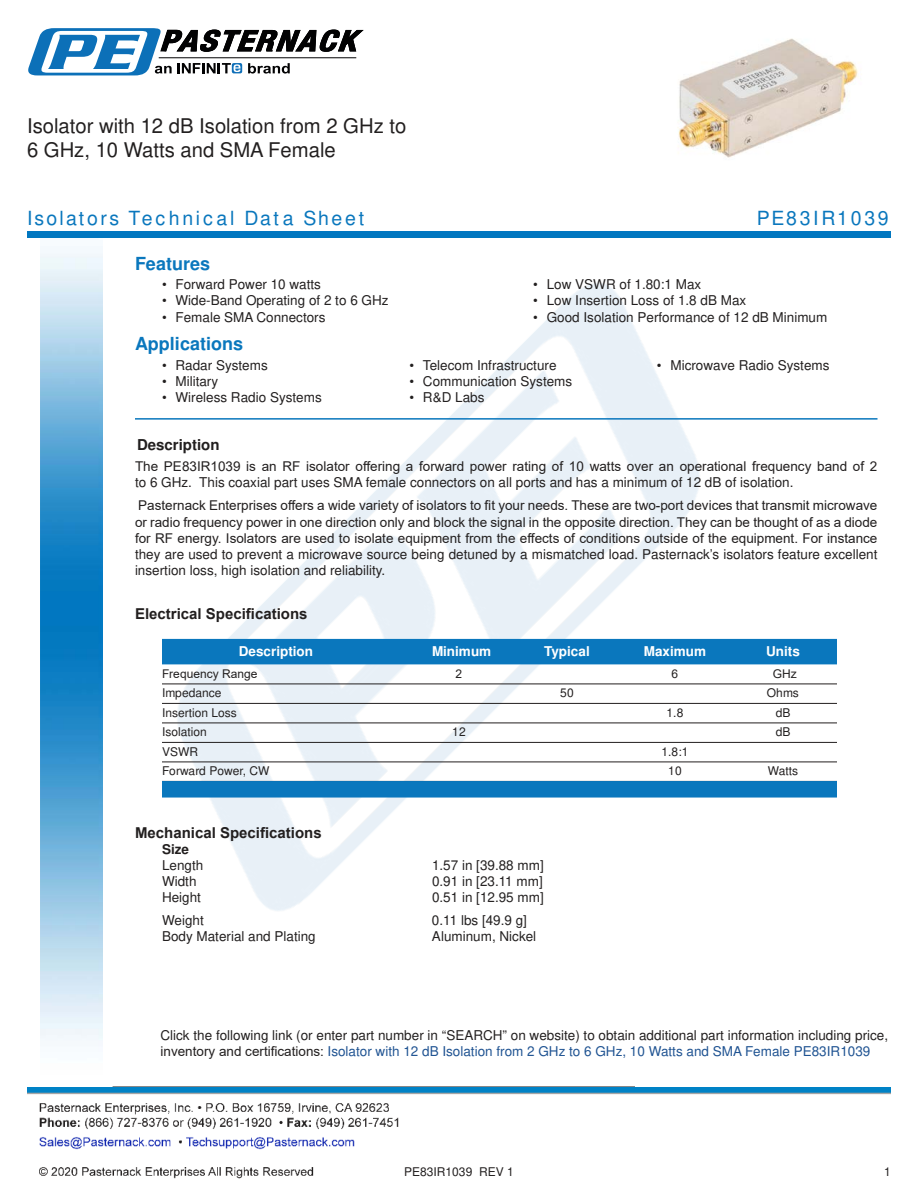
<style>
.page{position:relative;width:918px;height:1188px;background:#fff}
.page>*{position:absolute;margin:0;border:0;box-sizing:border-box;transform-origin:0 0}
.t1{font:20.25px/24.3px "Arial";color:#221f1f}
.t2{font:900 19.5px "Arial";letter-spacing:.14em;color:#0a77bd}
.t3{font:700 18px "Arial";color:#0a77bd}
.t4{font:700 15px "Arial";color:#221f1f}
.t5{font:13.5px/16.2px "Arial";color:#221f1f}
.t6{font:700 13.5px "Arial";color:#fff}
.t7{font:700 13.5px "Arial";color:#221f1f}
.t8{font:12px "Arial";color:#221f1f}
.s1{color:#1f5392}
</style>
<div class="page">
<img style="left:39px;top:1086px;width:595px;height:93px">
<img style="left:102px;top:246px;width:719px;height:724px">
<img style="left:27px;top:1088px;width:864px;height:9px">
<img style="left:40px;top:237px;width:62px;height:804px">
<div style="left:27px;top:231px;width:864px;height:6px;background:#0177c0"></div>
<svg style="left:28px;top:28px;width:336px;height:47px"></svg>
<hr style="left:135px;top:418px;width:743px;height:2px;background:#0a77bd">
<div style="left:162px;top:639px;width:675px;height:25px;background:#0a77bd"></div>
<hr style="left:162px;top:684px;width:675px;height:1px;background:#221f1f">
<hr style="left:162px;top:703px;width:675px;height:1px;background:#221f1f">
<hr style="left:162px;top:723px;width:675px;height:1px;background:#221f1f">
<hr style="left:162px;top:742px;width:675px;height:1px;background:#221f1f">
<hr style="left:162px;top:762px;width:675px;height:1px;background:#221f1f">
<div style="left:162px;top:781px;width:675px;height:17px;background:#0a77bd"></div>
<img style="left:678px;top:38px;width:180px;height:120px">
<h1 class="t1" style="left:27px;top:115px;width:381px">Isolator with 12 dB Isolation from 2 GHz to<br>6 GHz, 10 Watts and SMA Female</h1>
<h2 class="t2" style="left:27px;top:207px;width:339px">Isolators Technical Data Sheet</h2>
<h2 class="t2" style="left:757px;top:207px;width:134px">PE83IR1039</h2>
<h3 class="t3" style="left:135px;top:256px;width:77px">Features</h3>
<p class="t5" style="left:162px;top:278px;width:161px">• Forward Power 10 watts</p>
<p class="t5" style="left:162px;top:294px;width:228px">• Wide-Band Operating of 2 to 6 GHz</p>
<p class="t5" style="left:162px;top:310px;width:165px">• Female SMA Connectors</p>
<h3 class="t3" style="left:135px;top:337px;width:110px">Applications</h3>
<p class="t5" style="left:162px;top:358px;width:107px">• Radar Systems</p>
<p class="t5" style="left:162px;top:374px;width:58px">• Military</p>
<p class="t5" style="left:162px;top:390px;width:161px">• Wireless Radio Systems</p>
<p class="t5" style="left:533px;top:278px;width:170px">• Low VSWR of 1.80:1 Max</p>
<p class="t5" style="left:533px;top:294px;width:215px">• Low Insertion Loss of 1.8 dB Max</p>
<p class="t5" style="left:533px;top:310px;width:296px">• Good Isolation Performance of 12 dB Minimum</p>
<p class="t5" style="left:409px;top:358px;width:149px">• Telecom Infrastructure</p>
<p class="t5" style="left:409px;top:374px;width:164px">• Communication Systems</p>
<p class="t5" style="left:409px;top:390px;width:77px">• R&amp;D Labs</p>
<p class="t5" style="left:657px;top:358px;width:174px">• Microwave Radio Systems</p>
<p class="t4" style="left:137px;top:438px;width:84px">Description</p>
<p class="t5" style="left:135px;top:458px;width:744px">The PE83IR1039 is an RF isolator o昀昀ering a forward power rating of 10 watts over an operational frequency band of 2 to 6 GHz. This coaxial part uses SMA female connectors on all ports and has a minimum of 12 dB of isolation.</p>
<p class="t5" style="left:135px;top:497px;width:744px;text-align:justify">Pasternack Enterprises o昀昀ers a wide variety of isolators to 昀椀t your needs. These are two-port devices that transmit microwave or radio frequency power in one direction only and block the signal in the opposite direction. They can be thought of as a diode for RF energy. Isolators are used to isolate equipment from the e昀昀ects of conditions outside of the equipment. For instance they are used to prevent a microwave source being detuned by a mismatched load. Pasternack’s isolators feature excellent insertion loss, high isolation and reliability.</p>
<p class="t4" style="left:135px;top:604px;width:174px">Electrical Speci昀椀cations</p>
<p class="t6" style="left:239px;top:646px;width:76px">Description</p>
<p class="t6" style="left:432px;top:646px;width:61px">Minimum</p>
<p class="t6" style="left:544px;top:646px;width:47px">Typical</p>
<p class="t6" style="left:644px;top:646px;width:64px">Maximum</p>
<p class="t6" style="left:766px;top:646px;width:35px">Units</p>
<p class="t8" style="left:162px;top:665px;width:97px">Frequency Range</p>
<p class="t8" style="left:456px;top:665px;width:8px">2</p>
<p class="t8" style="left:672px;top:665px;width:8px">6</p>
<p class="t8" style="left:773px;top:665px;width:25px">GHz</p>
<p class="t8" style="left:162px;top:689px;width:61px">Impedance</p>
<p class="t8" style="left:560px;top:689px;width:15px">50</p>
<p class="t8" style="left:767px;top:689px;width:34px">Ohms</p>
<p class="t8" style="left:162px;top:708px;width:76px">Insertion Loss</p>
<p class="t8" style="left:667px;top:708px;width:18px">1.8</p>
<p class="t8" style="left:776px;top:708px;width:16px">dB</p>
<p class="t8" style="left:162px;top:728px;width:46px">Isolation</p>
<p class="t8" style="left:452px;top:728px;width:15px">12</p>
<p class="t8" style="left:776px;top:728px;width:16px">dB</p>
<p class="t8" style="left:162px;top:747px;width:37px">VSWR</p>
<p class="t8" style="left:662px;top:747px;width:28px">1.8:1</p>
<p class="t8" style="left:162px;top:767px;width:109px">Forward Power, CW</p>
<p class="t8" style="left:668px;top:767px;width:15px">10</p>
<p class="t8" style="left:768px;top:767px;width:32px">Watts</p>
<p class="t4" style="left:135px;top:822px;width:188px">Mechanical Speci昀椀cations</p>
<p class="t7" style="left:162px;top:844px;width:29px">Size</p>
<p class="t5" style="left:162px;top:858px;width:43px">Length</p>
<p class="t5" style="left:432px;top:858px;width:113px">1.57 in [39.88 mm]</p>
<p class="t5" style="left:162px;top:875px;width:36px">Width</p>
<p class="t5" style="left:432px;top:875px;width:112px">0.91 in [23.11 mm]</p>
<p class="t5" style="left:162px;top:891px;width:41px">Height</p>
<p class="t5" style="left:432px;top:891px;width:113px">0.51 in [12.95 mm]</p>
<p class="t5" style="left:162px;top:913px;width:43px">Weight</p>
<p class="t5" style="left:432px;top:913px;width:97px">0.11 lbs [49.9 g]</p>
<p class="t5" style="left:162px;top:930px;width:155px">Body Material and Plating</p>
<p class="t5" style="left:432px;top:930px;width:106px">Aluminum, Nickel</p>
<p class="t5" style="left:160px;top:1029px;width:729px">Click the following link (or enter part number in “SEARCH” on website) to obtain additional part information including price, inventory and certi昀椀cations: <span class="s1">Isolator with 12 dB Isolation from 2 GHz to 6 GHz, 10 Watts and SMA Female PE83IR1039</span></p>
<p class="t8" style="left:404px;top:1167px;width:111px">PE83IR1039 REV 1</p>
<p class="t8" style="left:884px;top:1167px;width:8px">1</p>
</div>
